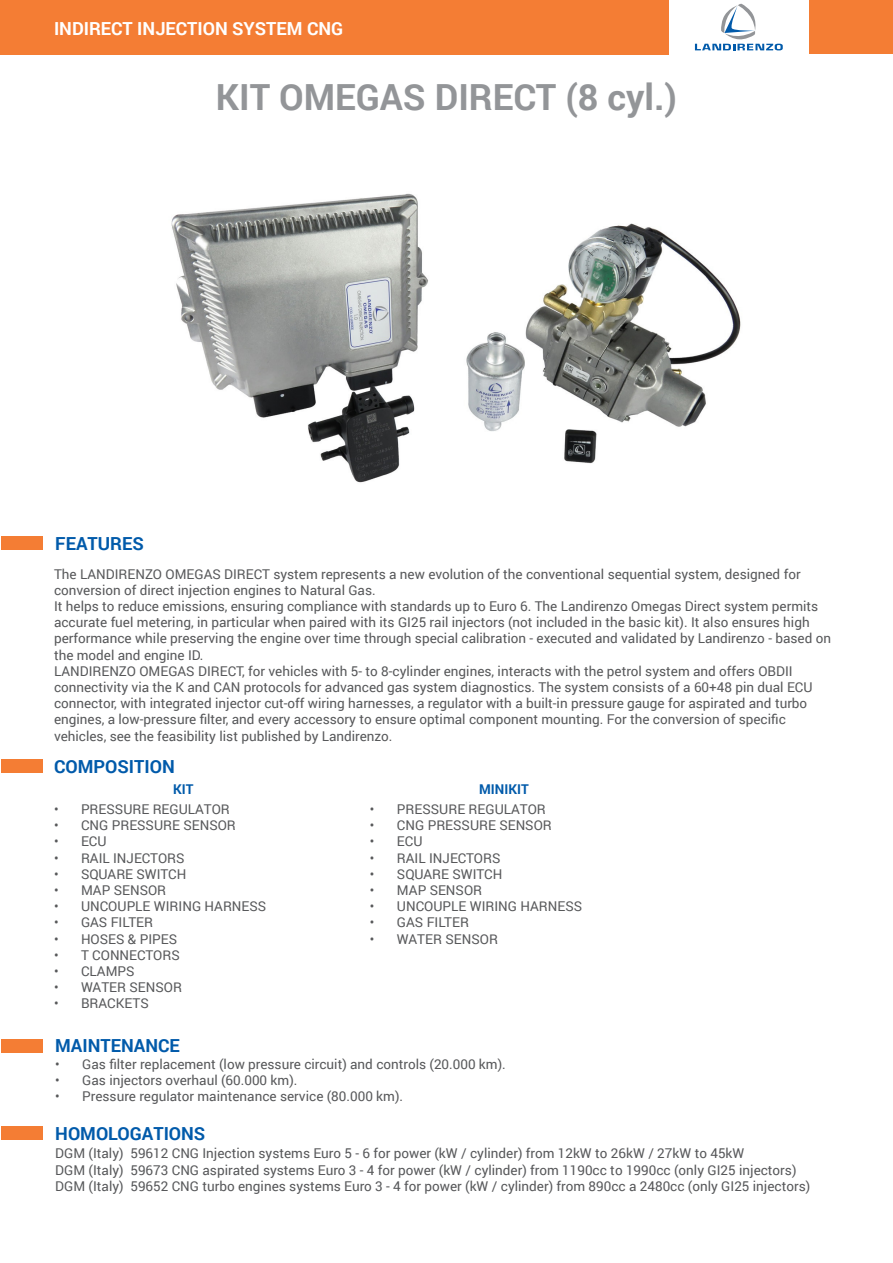
<style>
.page{position:relative;width:893px;height:1263px;background:#fff}
.page>*{position:absolute;margin:0;border:0;box-sizing:border-box;transform-origin:0 0}
.t1{font:700 36px "Roboto";color:#939598}
.t2{font:700 18px "Roboto";color:#015aaa}
.t3{font:700 18px "Roboto";color:#fff}
.t4{font:13.5px/16.2px "Roboto";color:#57585a}
.t5{font:700 13.5px "Roboto";color:#015aaa}
</style>
<div class="page">
<div style="left:0;top:0;width:668px;height:54px;background:#f47d34"></div>
<img style="left:171px;top:193px;width:570px;height:290px">
<div style="left:809px;top:0;width:84px;height:53px;background:#f47d34"></div>
<hr style="left:892px;top:1px;width:1px;height:53px;background:#f47d34">
<svg style="left:695px;top:3px;width:88px;height:47px"></svg>
<div style="left:1px;top:536px;width:42px;height:13px;background:#f47d34"></div>
<div style="left:1px;top:759px;width:42px;height:13px;background:#f47d34"></div>
<div style="left:1px;top:1040px;width:42px;height:13px;background:#f47d34"></div>
<div style="left:1px;top:1126px;width:42px;height:13px;background:#f47d34"></div>
<p class="t3" style="left:54px;top:16px;width:291px">INDIRECT INJECTION SYSTEM CNG</p>
<p class="t1" style="left:216px;top:72px;width:463px">KIT OMEGAS DIRECT (8 cyl.)</p>
<p class="t2" style="left:55px;top:531px;width:90px">FEATURES</p>
<p class="t4" style="left:54px;top:565px;width:748px">The LANDIRENZO OMEGAS DIRECT system represents a new evolution of the conventional sequential system, designed for conversion of direct injection engines to Natural Gas.</p>
<p class="t4" style="left:54px;top:598px;width:778px">It helps to reduce emissions, ensuring compliance with standards up to Euro 6. The Landirenzo Omegas Direct system permits accurate fuel metering, in particular when paired with its GI25 rail injectors (not included in the basic kit). It also ensures high performance while preserving the engine over time through special calibration - executed and validated by Landirenzo - based on the model and engine ID.</p>
<p class="t4" style="left:54px;top:662px;width:760px">LANDIRENZO OMEGAS DIRECT, for vehicles with 5- to 8-cylinder engines, interacts with the petrol system and offers OBDII connectivity via the K and CAN protocols for advanced gas system diagnostics. The system consists of a 60+48 pin dual ECU connector, with integrated injector cut-off wiring harnesses, a regulator with a built-in pressure gauge for aspirated and turbo engines, a low-pressure filter, and every accessory to ensure optimal component mounting. For the conversion of specific vehicles, see the feasibility list published by Landirenzo.</p>
<p class="t2" style="left:54px;top:753px;width:122px">COMPOSITION</p>
<p class="t5" style="left:173px;top:780px;width:22px">KIT</p>
<p class="t5" style="left:479px;top:780px;width:51px">MINIKIT</p>
<p class="t4" style="left:54px;top:800px;width:177px">• PRESSURE REGULATOR</p>
<p class="t4" style="left:54px;top:817px;width:183px">• CNG PRESSURE SENSOR</p>
<p class="t4" style="left:54px;top:833px;width:54px">• ECU</p>
<p class="t4" style="left:54px;top:849px;width:132px">• RAIL INJECTORS</p>
<p class="t4" style="left:54px;top:865px;width:134px">• SQUARE SWITCH</p>
<p class="t4" style="left:54px;top:881px;width:114px">• MAP SENSOR</p>
<p class="t4" style="left:54px;top:898px;width:214px">• UNCOUPLE WIRING HARNESS</p>
<p class="t4" style="left:54px;top:914px;width:101px">• GAS FILTER</p>
<p class="t4" style="left:54px;top:930px;width:125px">• HOSES &amp; PIPES</p>
<p class="t4" style="left:54px;top:946px;width:127px">• T CONNECTORS</p>
<p class="t4" style="left:54px;top:962px;width:82px">• CLAMPS</p>
<p class="t4" style="left:54px;top:979px;width:129px">• WATER SENSOR</p>
<p class="t4" style="left:54px;top:995px;width:96px">• BRACKETS</p>
<p class="t4" style="left:370px;top:800px;width:177px">• PRESSURE REGULATOR</p>
<p class="t4" style="left:370px;top:817px;width:183px">• CNG PRESSURE SENSOR</p>
<p class="t4" style="left:370px;top:833px;width:54px">• ECU</p>
<p class="t4" style="left:370px;top:849px;width:132px">• RAIL INJECTORS</p>
<p class="t4" style="left:370px;top:865px;width:134px">• SQUARE SWITCH</p>
<p class="t4" style="left:370px;top:881px;width:114px">• MAP SENSOR</p>
<p class="t4" style="left:370px;top:898px;width:214px">• UNCOUPLE WIRING HARNESS</p>
<p class="t4" style="left:370px;top:914px;width:101px">• GAS FILTER</p>
<p class="t4" style="left:370px;top:930px;width:129px">• WATER SENSOR</p>
<p class="t2" style="left:55px;top:1033px;width:126px">MAINTENANCE</p>
<p class="t4" style="left:55px;top:1055px;width:452px">• Gas filter replacement (low pressure circuit) and controls (20.000 km).</p>
<p class="t4" style="left:55px;top:1072px;width:244px">• Gas injectors overhaul (60.000 km).</p>
<p class="t4" style="left:55px;top:1088px;width:349px">• Pressure regulator maintenance service (80.000 km).</p>
<p class="t2" style="left:55px;top:1121px;width:152px">HOMOLOGATIONS</p>
<p class="t4" style="left:55px;top:1145px;width:691px">DGM (Italy) 59612 CNG Injection systems Euro 5 - 6 for power (kW / cylinder) from 12kW to 26kW / 27kW to 45kW</p>
<p class="t4" style="left:55px;top:1161px;width:743px">DGM (Italy) 59673 CNG aspirated systems Euro 3 - 4 for power (kW / cylinder) from 1190cc to 1990cc (only GI25 injectors)</p>
<p class="t4" style="left:55px;top:1177px;width:756px">DGM (Italy) 59652 CNG turbo engines systems Euro 3 - 4 for power (kW / cylinder) from 890cc a 2480cc (only GI25 injectors)</p>
</div>
